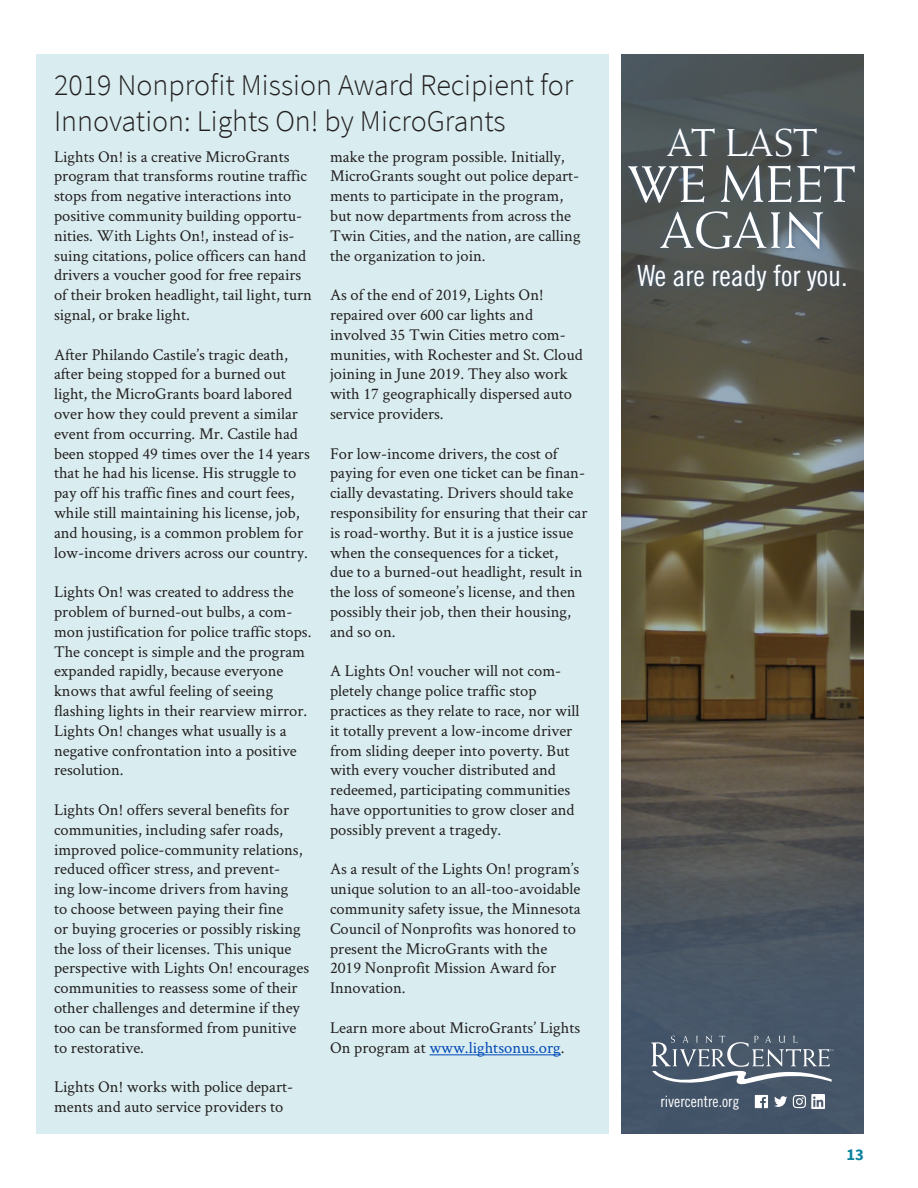
<style>
.page{position:relative;width:918px;height:1188px;background:#fff}
.page>*{position:absolute;margin:0;border:0;box-sizing:border-box;transform-origin:0 0}
.t1{font:52.2px/46px "Weiss BT";color:#fff;text-align:center}
.t2{font:39.15px "Weiss BT";color:#fff}
.t3{font:300 30px "Source Sans Pro";color:#231f20}
.t4{font:29.25px "Trade Gothic Cond Eighteen";color:#fff}
.t5{font:16.5px/19.8px "Crimson Text";color:#231f20}
.t6{font:700 16.5px "Source Sans Pro";color:#0a829e}
.t7{font:15.75px "Trade Gothic Cond Eighteen";color:#fff}
.s1{color:#0048b7}
</style>
<div class="page">
<div style="left:36px;top:54px;width:573px;height:1080px;background:#d9edf0"></div>
<hr style="left:429px;top:1054px;width:132px;height:1px;background:#0048b7">
<svg style="left:621px;top:448px;width:243px;height:292px;background:#5f543a"></svg>
<svg style="left:621px;top:740px;width:243px;height:394px;background:#4e545b"></svg>
<svg style="left:621px;top:54px;width:243px;height:394px;background:#515149"></svg>
<svg style="left:651px;top:1036px;width:183px;height:48px;background:#697685"></svg>
<svg style="left:755px;top:1095px;width:13px;height:13px"></svg>
<svg style="left:793px;top:1095px;width:13px;height:13px"></svg>
<svg style="left:774px;top:1096px;width:13px;height:11px"></svg>
<img style="left:811px;top:1095px;width:14px;height:13px">
<div style="left:622px;top:122px;width:239px;height:175px;background:#435d7b;opacity:.8"></div>
<p class="t3" style="left:54px;top:67px;width:521px">2019 Nonprofit Mission Award Recipient for</p>
<p class="t3" style="left:54px;top:103px;width:453px">Innovation: Lights On! by MicroGrants</p>
<p class="t5" style="left:54px;top:146px;width:260px">Lights On! is a creative MicroGrants program that transforms routine traffic stops from negative interactions into positive community building opportu&shy;nities. With Lights On!, instead of is&shy;suing citations, police officers can hand drivers a voucher good for free repairs of their broken headlight, tail light, turn signal, or brake light.</p>
<p class="t5" style="left:54px;top:344px;width:257px">After Philando Castile’s tragic death, after being stopped for a burned out light, the MicroGrants board labored over how they could prevent a similar event from occurring. Mr. Castile had been stopped 49 times over the 14 years that he had his license. His struggle to pay off his traffic fines and court fees, while still maintaining his license, job, and housing, is a common problem for low-income drivers across our country.</p>
<p class="t5" style="left:54px;top:581px;width:259px">Lights On! was created to address the problem of burned-out bulbs, a com&shy;mon justification for police traffic stops.<br>The concept is simple and the program expanded rapidly, because everyone knows that awful feeling of seeing flashing lights in their rearview mirror.<br>Lights On! changes what usually is a negative confrontation into a positive resolution.</p>
<p class="t5" style="left:54px;top:799px;width:257px">Lights On! offers several benefits for communities, including safer roads, improved police-community relations, reduced officer stress, and prevent-<br>ing low-income drivers from having<br>to choose between paying their fine<br>or buying groceries or possibly risking the loss of their licenses. This unique perspective with Lights On! encourages communities to reassess some of their other challenges and determine if they too can be transformed from punitive to restorative.</p>
<p class="t5" style="left:54px;top:1076px;width:241px">Lights On! works with police depart&shy;ments and auto service providers to</p>
<p class="t5" style="left:330px;top:146px;width:252px">make the program possible. Initially, MicroGrants sought out police depart&shy;ments to participate in the program, but now departments from across the Twin Cities, and the nation, are calling the organization to join.</p>
<p class="t5" style="left:330px;top:284px;width:215px">As of the end of 2019, Lights On!</p>
<p class="t5" style="left:330px;top:304px;width:205px">repaired over 600 car lights and</p>
<p class="t5" style="left:330px;top:324px;width:254px">involved 35 Twin Cities metro com&shy;munities, with Rochester and St. Cloud joining in June 2019. They also work with 17 geographically dispersed auto service providers.</p>
<p class="t5" style="left:330px;top:443px;width:259px">For low-income drivers, the cost of paying for even one ticket can be finan&shy;cially devastating. Drivers should take responsibility for ensuring that their car is road-worthy. But it is a justice issue when the consequences for a ticket,<br>due to a burned-out headlight, result in the loss of someone’s license, and then possibly their job, then their housing, and so on.</p>
<p class="t5" style="left:330px;top:661px;width:251px">A Lights On! voucher will not com&shy;pletely change police traffic stop practices as they relate to race, nor will it totally prevent a low-income driver from sliding deeper into poverty. But with every voucher distributed and redeemed, participating communities have opportunities to grow closer and possibly prevent a tragedy.</p>
<p class="t5" style="left:330px;top:859px;width:252px">As a result of the Lights On! program’s unique solution to an all-too-avoidable community safety issue, the Minnesota Council of Nonprofits was honored to present the MicroGrants with the</p>
<p class="t5" style="left:330px;top:958px;width:228px">2019 Nonprofit Mission Award for</p>
<p class="t5" style="left:330px;top:977px;width:77px">Innovation.</p>
<p class="t5" style="left:330px;top:1017px;width:252px">Learn more about MicroGrants’ Lights<br>On program at <span class="s1">www.lightsonus.org</span>.</p>
<p class="t2" style="left:667px;top:118px;width:152px">AT LAST</p>
<p class="t1" style="left:629px;top:160px;width:229px">WE MEET<br>AGAIN</p>
<p class="t4" style="left:637px;top:259px;width:212px">We are ready for you.</p>
<p class="t7" style="left:660px;top:1092px;width:81px">rivercentre.org</p>
<p class="t6" style="left:847px;top:1143px;width:19px">13</p>
</div>
